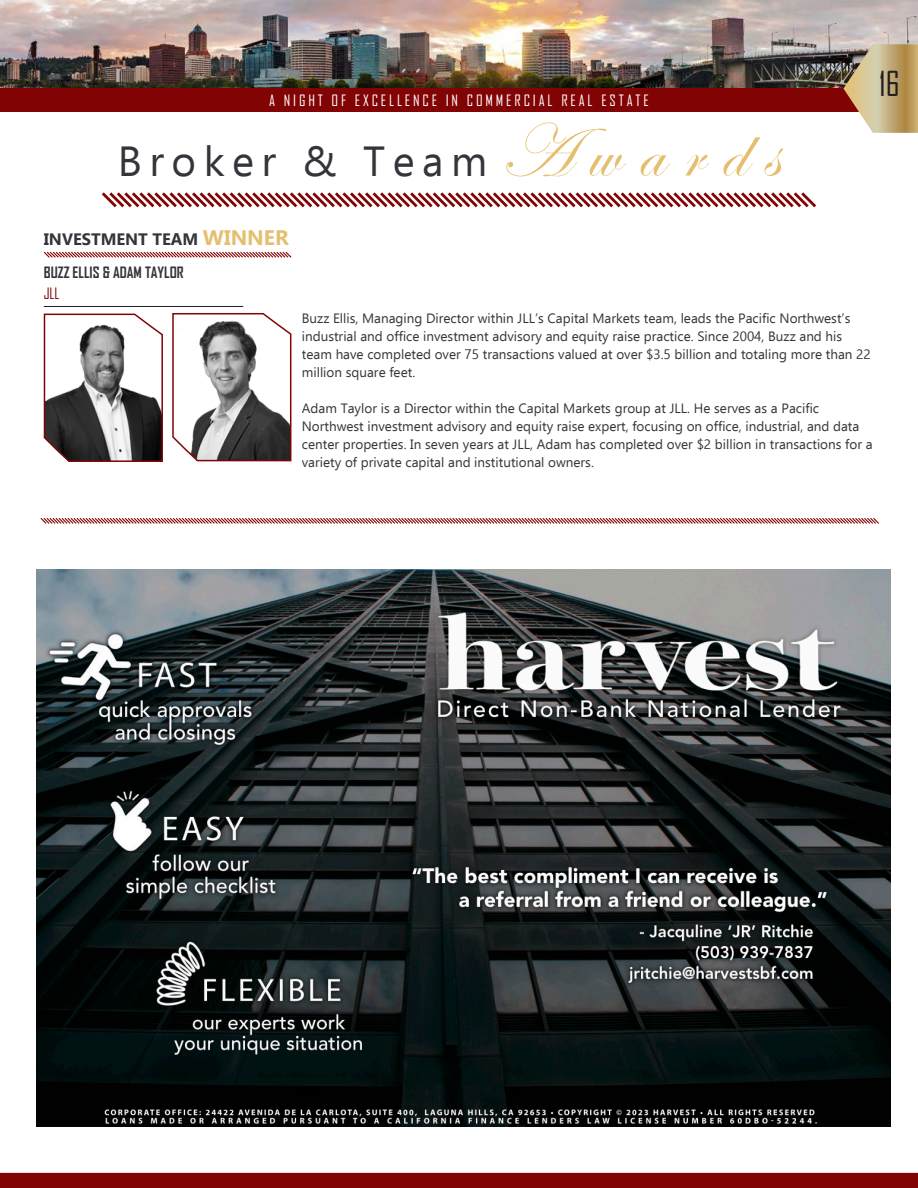
<style>
.page{position:relative;width:918px;height:1188px;background:#fff}
.page>*{position:absolute;margin:0;border:0;box-sizing:border-box;transform-origin:0 0}
.t1{font:76.5px "Edwardian Script ITC";letter-spacing:.23em;color:#e5bf6f}
.t2{font:42px "Ebrima";letter-spacing:.18em;color:#36343b}
.t3{font:33px "Agency FB";color:#231f20}
.t4{font:700 16.5px "Ebrima";color:#36343b}
.t5{font:15px "Agency FB";letter-spacing:.19em;color:#fff}
.t6{font:700 15px "Agency FB";color:#36343b}
.t7{font:15px "Agency FB";color:#820304}
.t8{font:13.5px/18px "Ebrima";color:#36343b}
.s1{font-size:21px;color:#e5bf6f}
</style>
<div class="page">
<img style="left:0;top:0;width:918px;height:89px">
<div style="left:0;top:89px;width:918px;height:23px;background:#820304"></div>
<svg style="left:101px;top:192px;width:716px;height:16px"></svg>
<svg style="left:43px;top:251px;width:249px;height:7px"></svg>
<svg style="left:43px;top:313px;width:120px;height:149px"></svg>
<hr style="left:44px;top:306px;width:199px;height:1px;background:#231f20">
<svg style="left:172px;top:313px;width:120px;height:149px"></svg>
<div style="left:0;top:1173px;width:918px;height:15px;background:#820304"></div>
<svg style="left:40px;top:518px;width:839px;height:6px;background:#c58b8c"></svg>
<img style="left:36px;top:570px;width:855px;height:557px">
<svg style="left:843px;top:44px;width:75px;height:89px;background:#c1aa80"></svg>
<p class="t5" style="left:269px;top:91px;width:381px">A NIGHT OF EXCELLENCE IN COMMERCIAL REAL ESTATE</p>
<p class="t2" style="left:118px;top:130px;width:371px">Broker &amp; Team</p>
<p class="t1" style="left:500px;top:110px;width:280px">Awards</p>
<p class="t3" style="left:879px;top:64px;width:22px">16</p>
<p class="t4" style="left:44px;top:226px;width:247px">INVESTMENT TEAM <span class="s1">WINNER</span></p>
<p class="t6" style="left:44px;top:263px;width:142px">BUZZ ELLIS &amp; ADAM TAYLOR</p>
<p class="t7" style="left:44px;top:284px;width:17px">JLL</p>
<p class="t8" style="left:302px;top:309px;width:570px">Buzz Ellis, Managing Director within JLL’s Capital Markets team, leads the Pacific Northwest’s industrial and office investment advisory and equity raise practice. Since 2004, Buzz and his team have completed over 75 transactions valued at over $3.5 billion and totaling more than 22 million square feet.</p>
<p class="t8" style="left:302px;top:399px;width:572px">Adam Taylor is a Director within the Capital Markets group at JLL. He serves as a Pacific Northwest investment advisory and equity raise expert, focusing on office, industrial, and data center properties. In seven years at JLL, Adam has completed over $2 billion in transactions for a variety of private capital and institutional owners.</p>
</div>
